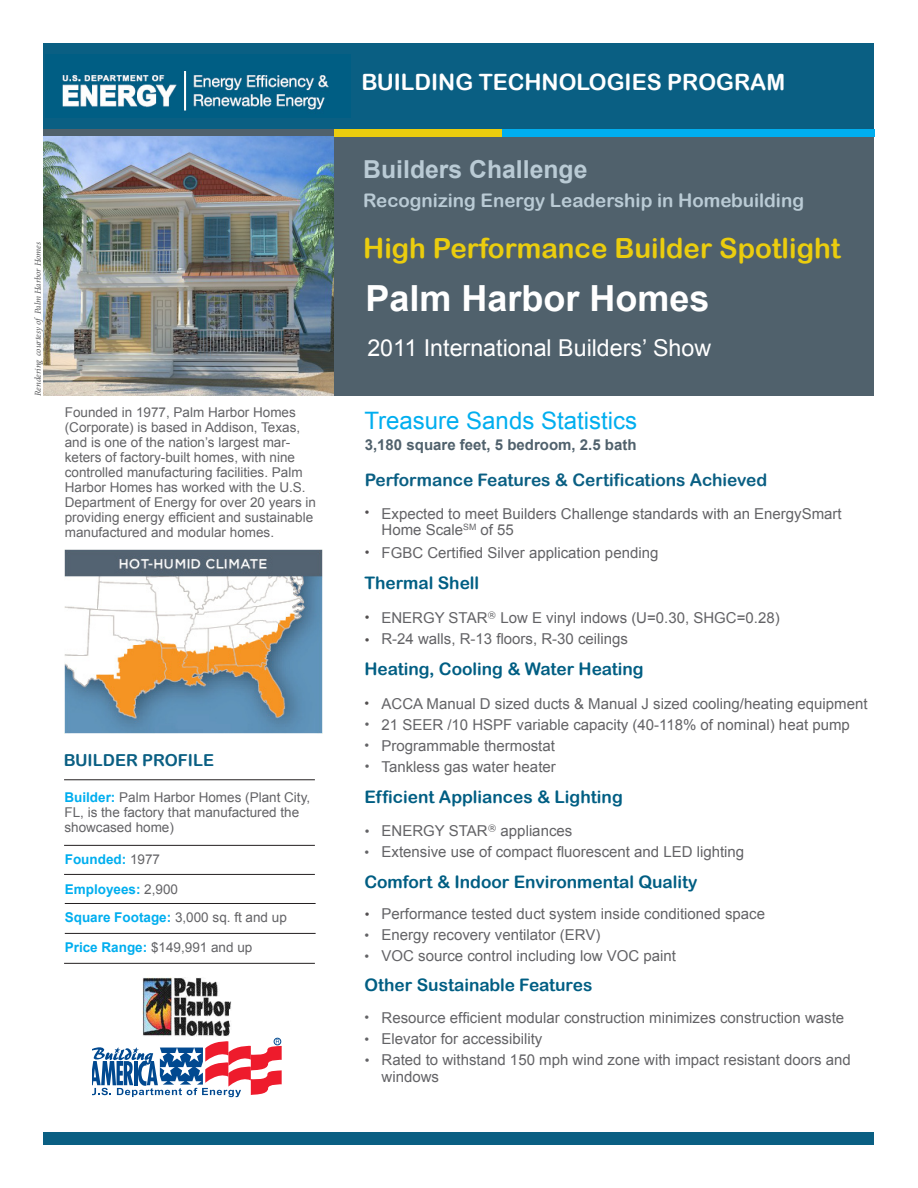
<style>
.page{position:relative;width:918px;height:1188px;background:#fff}
.page>*{position:absolute;margin:0;border:0;box-sizing:border-box;transform-origin:0 0}
.t1{font:700 36px "Arial";color:#fff}
.t2{font:27.75px "Arial Rounded MT Bold";color:#ebcd0e}
.t3{font:700 24.75px "Arial";color:#bacbd5}
.t4{font:24px "Arial";color:#00aeef}
.t5{font:23.25px "Arial";color:#fff}
.t6{font:22.5px "Arial Rounded MT Bold";color:#fff}
.t7{font:18.75px "Arial Rounded MT Bold";color:#bacbd5}
.t8{font:17.25px "Arial Rounded MT Bold";color:#005e83}
.t9{font:17.25px "Arial Rounded MT Bold";color:#0a5f83}
.t10{font:16.5px "Arial Rounded MT Bold";color:#0a5f83}
.t11{font:15px/21px "Arial";color:#636366}
.t12{font:700 15px "Arial";color:#50616c}
.t13{font:13.5px/15px "Arial";color:#636366}
.t14{font:700 13.5px "Arial";color:#00aeef}
.t15{font:13.5px "Arial";color:#534f51}
.t16{font:13.5px "Arial";color:#524f4f}
.t17{font:italic 9px "Minion Pro";letter-spacing:-.01em;color:#57585a}
.s1{font-weight:700;color:#00aeef}
.s2{font-weight:400;color:#636366}
</style>
<div class="page">
<div style="left:44px;top:54px;width:830px;height:342px;background:#50616c"></div>
<div style="left:44px;top:44px;width:830px;height:93px;background:#0a5f83"></div>
<div style="left:44px;top:129px;width:291px;height:7px;background:#50616c"></div>
<div style="left:335px;top:129px;width:173px;height:7px;background:#ebcd0e"></div>
<div style="left:502px;top:129px;width:372px;height:7px;background:#00aeef"></div>
<img style="left:65px;top:549px;width:257px;height:184px">
<div style="left:44px;top:1132px;width:830px;height:12px;background:#0a5f83"></div>
<img style="left:44px;top:137px;width:290px;height:259px">
<svg style="left:92px;top:1039px;width:190px;height:58px"></svg>
<div style="left:274px;top:1038px;width:7px;height:7px;border:1px solid #014990;border-radius:50%"></div>
<img style="left:62px;top:71px;width:267px;height:40px">
<hr style="left:64px;top:779px;width:251px;height:1px;background:#231f20">
<hr style="left:64px;top:845px;width:251px;height:1px;background:#231f20">
<hr style="left:64px;top:874px;width:251px;height:1px;background:#231f20">
<hr style="left:65px;top:903px;width:251px;height:1px;background:#231f20">
<hr style="left:65px;top:933px;width:251px;height:1px;background:#231f20">
<hr style="left:64px;top:963px;width:251px;height:1px;background:#231f20">
<img style="left:142px;top:977px;width:89px;height:59px">
<p class="t17" style="left:32px;top:396px;width:155px;rotate:-90deg">Rendering courtesy of Palm Harbor Homes</p>
<p class="t13" style="left:65px;top:405px;width:253px">Founded in 1977, Palm Harbor Homes (Corporate) is based in Addison, Texas, and is one of the nation’s largest mar&shy;keters of factory-built homes, with nine controlled manufacturing facilities. Palm Harbor Homes has worked with the U.S.<br>Department of Energy for over 20 years in providing energy efficient and sustainable manufactured and modular homes.</p>
<p class="t10" style="left:64px;top:751px;width:152px">BUILDER PROFILE</p>
<p class="t13" style="left:64px;top:790px;width:247px"><span class="s1">Builder:</span> Palm Harbor Homes (Plant City,<br>FL, is the factory that manufactured the showcased home)</p>
<p class="t14" style="left:65px;top:850px;width:97px">Founded: <span class="s2">1977</span></p>
<p class="t14" style="left:65px;top:880px;width:115px">Employees: <span class="s2">2,900</span></p>
<p class="t13" style="left:65px;top:910px;width:224px"><span class="s1">Square Footage:</span> 3,000 sq. ft and up</p>
<p class="t13" style="left:65px;top:940px;width:189px"><span class="s1">Price Range:</span> $149,991 and up</p>
<p class="t6" style="left:362px;top:68px;width:425px">BUILDING TECHNOLOGIES PROGRAM</p>
<p class="t3" style="left:363px;top:153px;width:226px">Builders Challenge</p>
<p class="t7" style="left:363px;top:189px;width:442px">Recognizing Energy Leadership in Homebuilding</p>
<p class="t2" style="left:363px;top:231px;width:479px">High Performance Builder Spotlight</p>
<p class="t1" style="left:365px;top:274px;width:346px">Palm Harbor Homes</p>
<p class="t5" style="left:367px;top:332px;width:345px">2011 International Builders’ Show</p>
<p class="t4" style="left:364px;top:405px;width:274px">Treasure Sands Statistics</p>
<p class="t12" style="left:365px;top:435px;width:273px">3,180 square feet, 5 bedroom, 2.5 bath</p>
<p class="t9" style="left:365px;top:470px;width:404px">Performance Features &amp; Certifications Achieved</p>
<p class="t11" style="left:382px;top:505px;width:462px;line-height:16.5px">Expected to meet Builders Challenge standards with an EnergySmart<br>Home Scale<sup>SM</sup> of 55</p>
<p class="t11" style="left:382px;top:542px;width:278px">FGBC Certified Silver application pending</p>
<p class="t15" style="left:365px;top:543px;width:6px">•</p>
<p class="t8" style="left:364px;top:572px;width:116px">Thermal Shell</p>
<p class="t16" style="left:365px;top:608px;width:6px">•</p>
<p class="t11" style="left:381px;top:608px;width:400px">ENERGY STAR<sup>®</sup> Low E vinyl indows (U=0.30, SHGC=0.28)</p>
<p class="t11" style="left:381px;top:629px;width:248px">R-24 walls, R-13 floors, R-30 ceilings</p>
<p class="t8" style="left:364px;top:659px;width:281px">Heating, Cooling &amp; Water Heating</p>
<p class="t11" style="left:382px;top:693px;width:487px">ACCA Manual D sized ducts &amp; Manual J sized cooling/heating equipment 21 SEER /10 HSPF variable capacity (40-118% of nominal) heat pump Programmable thermostat<br>Tankless gas water heater</p>
<p class="t8" style="left:364px;top:787px;width:260px">Efficient Appliances &amp; Lighting</p>
<p class="t11" style="left:382px;top:820px;width:364px">ENERGY STAR<sup>®</sup> appliances<br>Extensive use of compact fluorescent and LED lighting</p>
<p class="t16" style="left:365px;top:694px;width:6px">•</p>
<p class="t13" style="left:365px;top:738px;width:6px">•</p>
<p class="t13" style="left:365px;top:759px;width:6px">•</p>
<p class="t13" style="left:365px;top:824px;width:6px">•</p>
<p class="t13" style="left:364px;top:844px;width:6px">•</p>
<p class="t8" style="left:364px;top:872px;width:335px">Comfort &amp; Indoor Environmental Quality</p>
<p class="t11" style="left:382px;top:903px;width:385px">Performance tested duct system inside conditioned space<br>Energy recovery ventilator (ERV)<br>VOC source control including low VOC paint</p>
<p class="t15" style="left:365px;top:905px;width:6px">•</p>
<p class="t13" style="left:364px;top:928px;width:6px">•</p>
<p class="t13" style="left:364px;top:949px;width:6px">•</p>
<p class="t8" style="left:364px;top:975px;width:229px">Other Sustainable Features</p>
<p class="t13" style="left:365px;top:1010px;width:6px">•</p>
<p class="t13" style="left:364px;top:1032px;width:6px">•</p>
<p class="t13" style="left:365px;top:1053px;width:6px">•</p>
<p class="t11" style="left:382px;top:1008px;width:471px">Resource efficient modular construction minimizes construction waste<br>Elevator for accessibility<br>Rated to withstand 150 mph wind zone with impact resistant doors and</p>
<p class="t11" style="left:382px;top:1066px;width:59px">windows</p>
</div>
